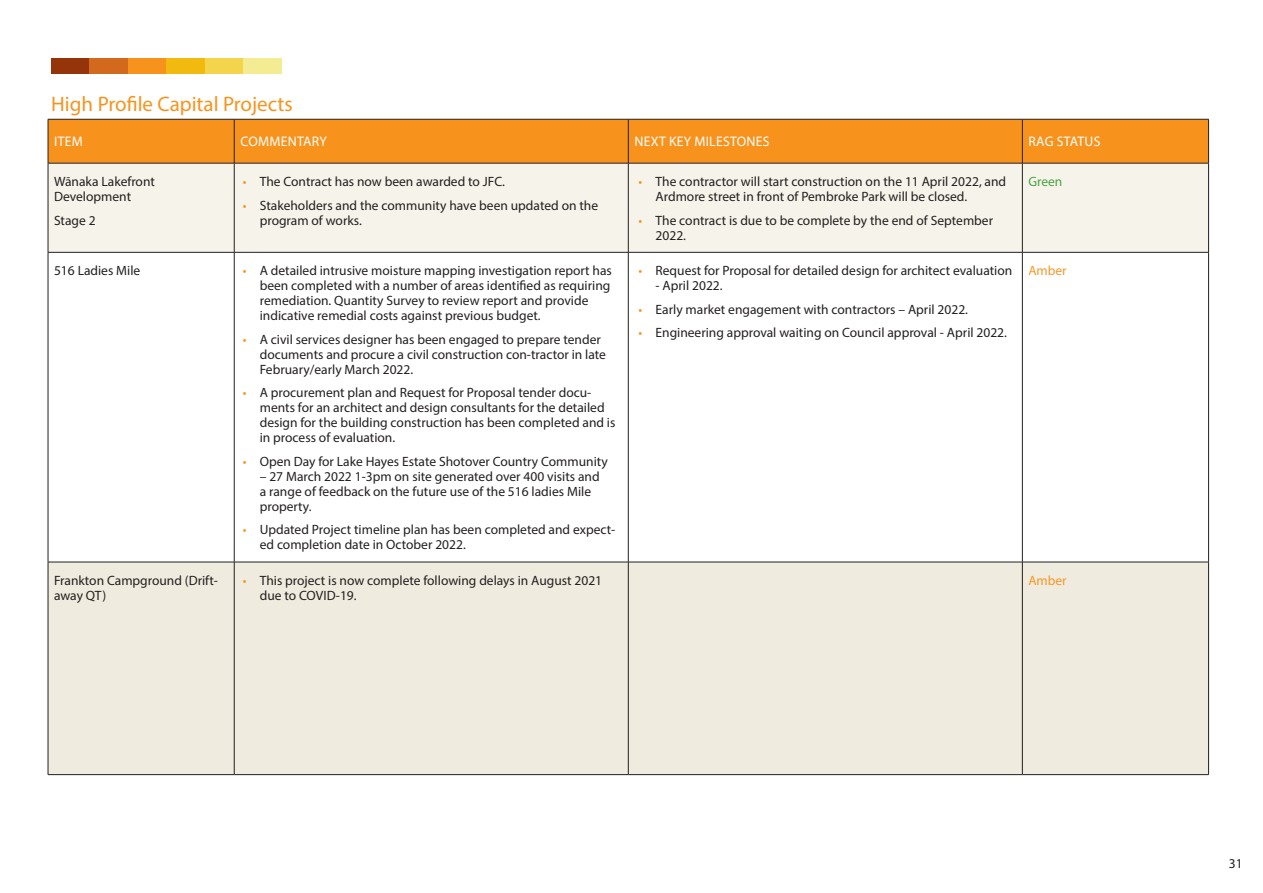
<style>
.page{position:relative;width:1263px;height:893px;background:#fff}
.page>*{position:absolute;margin:0;border:0;box-sizing:border-box;transform-origin:0 0}
.Heading_Orange{font:21px "Myriad Pro";color:#f7931d}
.KPI_Table_Headings{font:13.8px "Myriad Pro";letter-spacing:.02em;color:#fff}
.KPI_Table_Item{font:13.5px/15px "Myriad Pro";color:#231f20}
.KPI_Table_Rag_Status{font:13.5px "Myriad Pro";color:#f79827}
.KPI_Table_Rag_Status-2{font:13.5px "Myriad Pro";color:#4ca445}
.s1{color:#f7931d}
</style>
<div class="page">
<div style="left:51px;top:58px;width:38px;height:15px;background:#963409"></div>
<div style="left:89px;top:58px;width:39px;height:15px;background:#d3691d"></div>
<div style="left:128px;top:58px;width:38px;height:15px;background:#f7931d"></div>
<div style="left:205px;top:58px;width:38px;height:15px;background:#f4d44a"></div>
<div style="left:166px;top:58px;width:39px;height:15px;background:#f2b90f"></div>
<div style="left:243px;top:58px;width:39px;height:15px;background:#f4ec93"></div>
<div style="left:49px;top:120px;width:1159px;height:43px;background:#f7931d"></div>
<div style="left:49px;top:164px;width:1159px;height:88px;background:#f5f3ea"></div>
<svg style="left:49px;top:253px;width:1159px;height:309px"></svg>
<div style="left:49px;top:563px;width:1159px;height:211px;background:#efebde"></div>
<hr style="left:48px;top:119px;width:186px;height:1px;background:#231f20">
<hr style="left:48px;top:119px;width:1px;height:44px;background:#231f20">
<hr style="left:234px;top:119px;width:394px;height:1px;background:#231f20">
<hr style="left:234px;top:119px;width:1px;height:44px;background:#231f20">
<hr style="left:628px;top:119px;width:394px;height:1px;background:#231f20">
<hr style="left:628px;top:119px;width:1px;height:44px;background:#231f20">
<hr style="left:1022px;top:119px;width:187px;height:1px;background:#231f20">
<hr style="left:1022px;top:119px;width:1px;height:44px;background:#231f20">
<hr style="left:1208px;top:119px;width:1px;height:44px;background:#231f20">
<hr style="left:48px;top:163px;width:186px;height:1px;background:#231f20">
<hr style="left:48px;top:163px;width:1px;height:89px;background:#231f20">
<hr style="left:234px;top:163px;width:394px;height:1px;background:#231f20">
<hr style="left:234px;top:163px;width:1px;height:89px;background:#231f20">
<hr style="left:628px;top:163px;width:394px;height:1px;background:#231f20">
<hr style="left:628px;top:163px;width:1px;height:89px;background:#231f20">
<hr style="left:1022px;top:163px;width:187px;height:1px;background:#231f20">
<hr style="left:1022px;top:163px;width:1px;height:89px;background:#231f20">
<hr style="left:1208px;top:163px;width:1px;height:89px;background:#231f20">
<hr style="left:48px;top:252px;width:186px;height:1px;background:#231f20">
<hr style="left:48px;top:252px;width:1px;height:310px;background:#231f20">
<hr style="left:234px;top:252px;width:394px;height:1px;background:#231f20">
<hr style="left:234px;top:252px;width:1px;height:310px;background:#231f20">
<hr style="left:628px;top:252px;width:394px;height:1px;background:#231f20">
<hr style="left:628px;top:252px;width:1px;height:310px;background:#231f20">
<hr style="left:1022px;top:252px;width:187px;height:1px;background:#231f20">
<hr style="left:1022px;top:252px;width:1px;height:310px;background:#231f20">
<hr style="left:1208px;top:252px;width:1px;height:310px;background:#231f20">
<hr style="left:48px;top:562px;width:186px;height:1px;background:#231f20">
<hr style="left:48px;top:562px;width:1px;height:212px;background:#231f20">
<hr style="left:234px;top:562px;width:394px;height:1px;background:#231f20">
<hr style="left:234px;top:562px;width:1px;height:212px;background:#231f20">
<hr style="left:628px;top:562px;width:394px;height:1px;background:#231f20">
<hr style="left:628px;top:562px;width:1px;height:212px;background:#231f20">
<hr style="left:1022px;top:562px;width:187px;height:1px;background:#231f20">
<hr style="left:1022px;top:562px;width:1px;height:212px;background:#231f20">
<hr style="left:1208px;top:562px;width:1px;height:212px;background:#231f20">
<hr style="left:48px;top:774px;width:186px;height:1px;background:#231f20">
<hr style="left:234px;top:774px;width:394px;height:1px;background:#231f20">
<hr style="left:628px;top:774px;width:394px;height:1px;background:#231f20">
<hr style="left:1022px;top:774px;width:187px;height:1px;background:#231f20">
<p class="Heading_Orange" style="left:51px;top:91px;width:243px">High Profile Capital Projects</p>
<p class="KPI_Table_Headings" style="left:54px;top:133px;width:30px">ITEM</p>
<p class="KPI_Table_Headings" style="left:240px;top:133px;width:88px">COMMENTARY</p>
<p class="KPI_Table_Headings" style="left:634px;top:133px;width:137px">NEXT KEY MILESTONES</p>
<p class="KPI_Table_Headings" style="left:1028px;top:133px;width:74px">RAG STATUS</p>
<p class="KPI_Table_Item" style="left:54px;top:174px;width:102px">Wānaka Lakefront<br>Development</p>
<p class="KPI_Table_Item" style="left:54px;top:212px;width:43px">Stage 2</p>
<p class="KPI_Table_Item" style="left:243px;top:174px;width:264px"><span class="s1">•</span> The Contract has now been awarded to JFC.</p>
<p class="KPI_Table_Item" style="left:260px;top:197px;width:340px;text-indent:-17px"><span class="s1">•</span> Stakeholders and the community have been updated on the program of works.</p>
<p class="KPI_Table_Item" style="left:655px;top:174px;width:352px;text-indent:-17px"><span class="s1">•</span> The contractor will start construction on the 11 April 2022, and<br>Ardmore street in front of Pembroke Park will be closed.</p>
<p class="KPI_Table_Item" style="left:655px;top:212px;width:339px;text-indent:-17px"><span class="s1">•</span> The contract is due to be complete by the end of September<br>2022.</p>
<p class="KPI_Table_Rag_Status-2" style="left:1028px;top:173px;width:36px">Green</p>
<p class="KPI_Table_Item" style="left:54px;top:263px;width:88px">516 Ladies Mile</p>
<p class="KPI_Table_Item" style="left:260px;top:263px;width:354px;text-indent:-17px"><span class="s1">•</span> A detailed intrusive moisture mapping investigation report has been completed with a number of areas identified as requiring remediation. Quantity Survey to review report and provide indicative remedial costs against previous budget.</p>
<p class="KPI_Table_Item" style="left:260px;top:331px;width:348px;text-indent:-17px"><span class="s1">•</span> A civil services designer has been engaged to prepare tender documents and procure a civil construction con-tractor in late<br>February/early March 2022.</p>
<p class="KPI_Table_Item" style="left:260px;top:385px;width:357px;text-indent:-17px"><span class="s1">•</span> A procurement plan and Request for Proposal tender docu&shy;ments for an architect and design consultants for the detailed design for the building construction has been completed and is in process of evaluation.</p>
<p class="KPI_Table_Item" style="left:243px;top:453px;width:367px"><span class="s1">•</span> Open Day for Lake Hayes Estate Shotover Country Community</p>
<p class="KPI_Table_Item" style="left:260px;top:468px;width:341px">– 27 March 2022 1-3pm on site generated over 400 visits and a range of feedback on the future use of the 516 ladies Mile property.</p>
<p class="KPI_Table_Item" style="left:260px;top:522px;width:357px;text-indent:-17px"><span class="s1">•</span> Updated Project timeline plan has been completed and expect&shy;ed completion date in October 2022.</p>
<p class="KPI_Table_Item" style="left:638px;top:263px;width:375px"><span class="s1">•</span> Request for Proposal for detailed design for architect evaluation</p>
<p class="KPI_Table_Item" style="left:655px;top:278px;width:69px">- April 2022.</p>
<p class="KPI_Table_Item" style="left:638px;top:301px;width:331px"><span class="s1">•</span> Early market engagement with contractors – April 2022.</p>
<p class="KPI_Table_Item" style="left:638px;top:325px;width:370px"><span class="s1">•</span> Engineering approval waiting on Council approval - April 2022.</p>
<p class="KPI_Table_Rag_Status" style="left:1028px;top:262px;width:40px">Amber</p>
<p class="KPI_Table_Item" style="left:54px;top:573px;width:165px">Frankton Campground (Drift&shy;away QT)</p>
<p class="KPI_Table_Item" style="left:260px;top:573px;width:344px;text-indent:-17px"><span class="s1">•</span> This project is now complete following delays in August 2021 due to COVID-19.</p>
<p class="KPI_Table_Rag_Status" style="left:1028px;top:572px;width:40px">Amber</p>
<p class="KPI_Table_Item" style="left:1229px;top:856px;width:15px">31</p>
</div>
